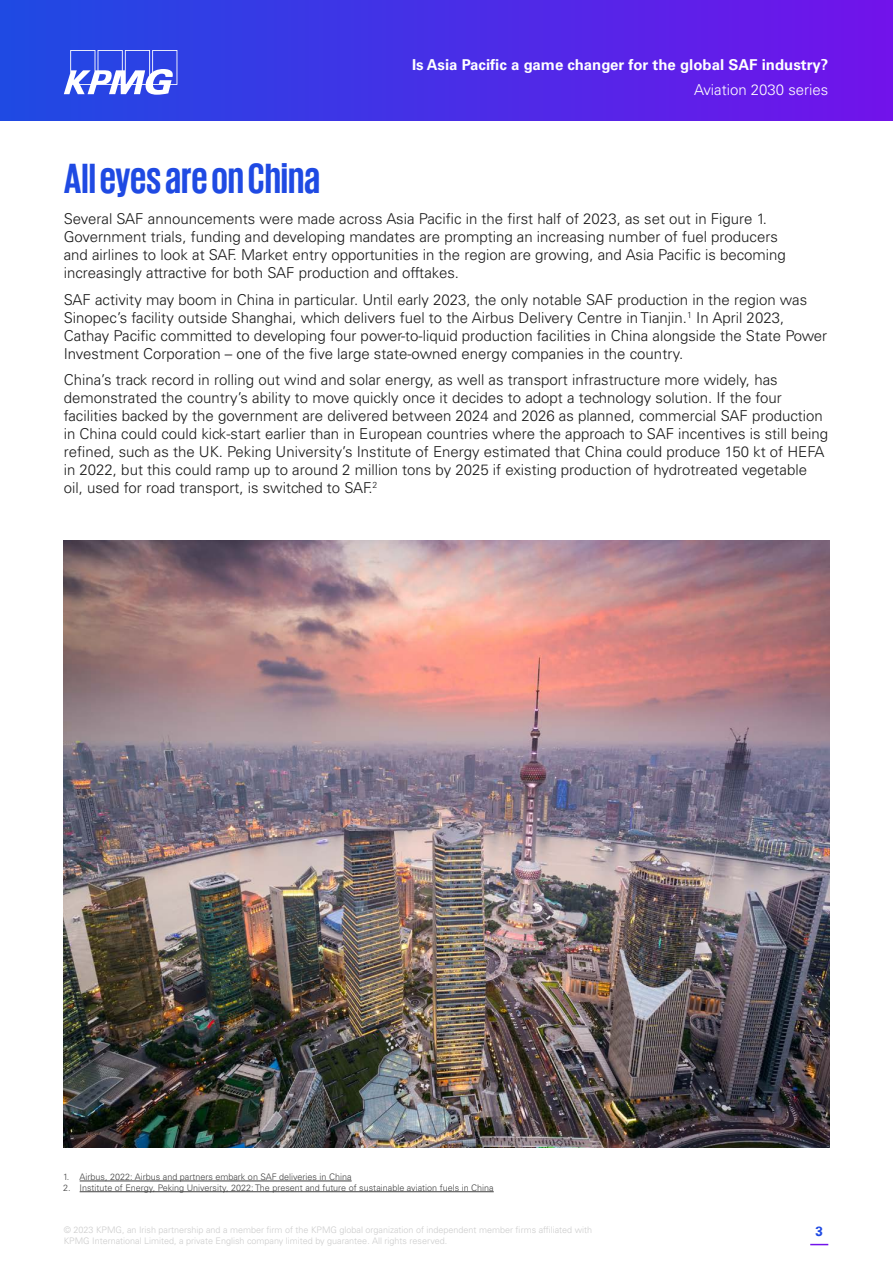
<style>
.page{position:relative;width:893px;height:1263px;background:#fff}
.page>*{position:absolute;margin:0;border:0;box-sizing:border-box;transform-origin:0 0}
.t1{font:700 43.5px "KPMG";color:#1f4ae3}
.t2{font:300 15px/18px "Univers LT Std";color:#1a1a1a}
.t3{font:700 15px "Univers LT Std";color:#fff}
.t4{font:300 15px "Univers LT Std";color:#fff}
.t5{font:700 13.5px "Universfor KPMG";color:#1f4ae3}
.t6{font:300 9px/10.8px "Univers LT Std";color:#ccc}
.t7{font:300 9px "Univers LT Std";color:#404040}
</style>
<div class="page">
<svg style="left:810px;top:1244px;width:18px;height:1px"></svg>
<div style="left:0;top:0;width:893px;height:120px;background:linear-gradient(to right,#1e4be3,#7212ea)"></div>
<svg style="left:64px;top:50px;width:113px;height:45px"></svg>
<img style="left:64px;top:541px;width:765px;height:606px">
<hr style="left:80px;top:1181px;width:272px;height:1px;background:#404040">
<hr style="left:80px;top:1191px;width:414px;height:1px;background:#404040">
<p class="t3" style="left:412px;top:56px;width:418px">Is Asia Pacific a game changer for the global SAF industry?</p>
<p class="t4" style="left:694px;top:81px;width:136px">Aviation 2030 series</p>
<h1 class="t1" style="left:64px;top:157px;width:258px">All eyes are on China</h1>
<p class="t2" style="left:64px;top:210px;width:724px">Several SAF announcements were made across Asia Pacific in the first half of 2023, as set out in Figure 1.<br>Government trials, funding and developing mandates are prompting an increasing number of fuel producers and airlines to look at SAF. Market entry opportunities in the region are growing, and Asia Pacific is becoming increasingly attractive for both SAF production and offtakes.</p>
<p class="t2" style="left:64px;top:290px;width:765px">SAF activity may boom in China in particular. Until early 2023, the only notable SAF production in the region was Sinopec’s facility outside Shanghai, which delivers fuel to the Airbus Delivery Centre in Tianjin.<sup>1</sup> In April 2023, Cathay Pacific committed to developing four power-to-liquid production facilities in China alongside the State Power Investment Corporation – one of the five large state-owned energy companies in the country.</p>
<p class="t2" style="left:64px;top:371px;width:766px">China’s track record in rolling out wind and solar energy, as well as transport infrastructure more widely, has demonstrated the country’s ability to move quickly once it decides to adopt a technology solution. If the four facilities backed by the government are delivered between 2024 and 2026 as planned, commercial SAF production in China could could kick-start earlier than in European countries where the approach to SAF incentives is still being refined, such as the UK. Peking University’s Institute of Energy estimated that China could produce 150 kt of HEFA in 2022, but this could ramp up to around 2 million tons by 2025 if existing production of hydrotreated vegetable oil, used for road transport, is switched to SAF.<sup>2</sup></p>
<p class="t7" style="left:63px;top:1171px;width:290px">1. Airbus, 2022: Airbus and partners embark on SAF deliveries in China</p>
<p class="t7" style="left:63px;top:1182px;width:432px">2. Institute of Energy, Peking University, 2022: The present and future of sustainable aviation fuels in China</p>
<p class="t6" style="left:64px;top:1224px;width:530px">© 2023 KPMG, an Irish partnership and a member firm of the KPMG global organization of independent member firms affiliated with<br>KPMG International Limited, a private English company limited by guarantee. All rights reserved.</p>
<p class="t5" style="left:815px;top:1223px;width:9px">3</p>
</div>
